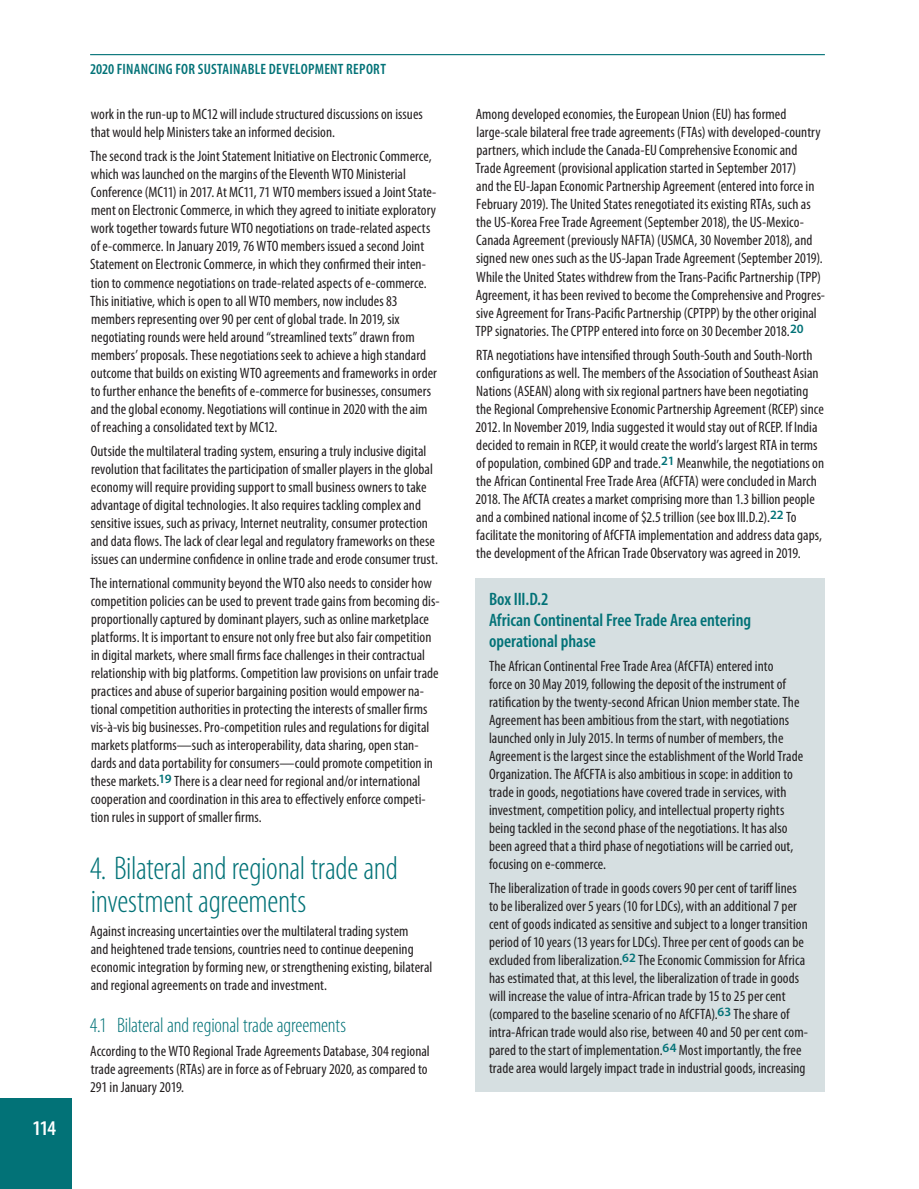
<style>
.page{position:relative;width:919px;height:1189px;background:#fff}
.page>*{position:absolute;margin:0;border:0;box-sizing:border-box;transform-origin:0 0}
.t1{font:300 condensed 33px/33px "Myriad Pro";letter-spacing:-.01em;color:#027277}
.t2{font:300 condensed 21px "Myriad Pro";letter-spacing:-.01em;color:#027277}
.t3{font:600 condensed 21px "Myriad Pro";color:#fff}
.t4{font:600 condensed 18px/21px "Myriad Pro";color:#027277}
.t5{font:condensed 15px/18px "Myriad Pro";letter-spacing:.005em;color:#231f20}
.t6{font:600 condensed 15px "Myriad Pro";letter-spacing:.015em;color:#027277}
</style>
<div class="page">
<hr style="left:90px;top:54px;width:734px;height:1px;background:#027277">
<div style="left:0;top:1098px;width:71px;height:90px;background:#027277"></div>
<div style="left:475px;top:578px;width:349px;height:513px;background:#d6dfe1"></div>
<h2 class="t3" style="left:33px;top:1114px;width:25px">114</h2>
<p class="t6" style="left:90px;top:60px;width:297px">2020 FINANCING FOR SUSTAINABLE DEVELOPMENT REPORT</p>
<p class="t5" style="left:91px;top:105px;width:333px">work in the run-up to MC12 will include structured discussions on issues that would help Ministers take an informed decision.</p>
<p class="t5" style="left:90px;top:147px;width:348px">The second track is the Joint Statement Initiative on Electronic Commerce, which was launched on the margins of the Eleventh WTO Ministerial Conference (MC11) in 2017. At MC11, 71 WTO members issued a Joint State&shy;ment on Electronic Commerce, in which they agreed to initiate exploratory work together towards future WTO negotiations on trade-related aspects of e-commerce. In January 2019, 76 WTO members issued a second Joint Statement on Electronic Commerce, in which they confirmed their inten&shy;tion to commence negotiations on trade-related aspects of e-commerce.<br>This initiative, which is open to all WTO members, now includes 83 members representing over 90 per cent of global trade. In 2019, six negotiating rounds were held around “streamlined texts” drawn from members’ proposals. These negotiations seek to achieve a high standard outcome that builds on existing WTO agreements and frameworks in order to further enhance the benefits of e-commerce for businesses, consumers and the global economy. Negotiations will continue in 2020 with the aim of reaching a consolidated text by MC12.</p>
<p class="t5" style="left:91px;top:441px;width:348px">Outside the multilateral trading system, ensuring a truly inclusive digital revolution that facilitates the participation of smaller players in the global economy will require providing support to small business owners to take advantage of digital technologies. It also requires tackling complex and sensitive issues, such as privacy, Internet neutrality, consumer protection and data flows. The lack of clear legal and regulatory frameworks on these issues can undermine confidence in online trade and erode consumer trust.</p>
<p class="t5" style="left:90px;top:573px;width:350px">The international community beyond the WTO also needs to consider how competition policies can be used to prevent trade gains from becoming dis&shy;proportionally captured by dominant players, such as online marketplace platforms. It is important to ensure not only free but also fair competition in digital markets, where small firms face challenges in their contractual relationship with big platforms. Competition law provisions on unfair trade practices and abuse of superior bargaining position would empower na&shy;tional competition authorities in protecting the interests of smaller firms vis-à-vis big businesses. Pro-competition rules and regulations for digital markets platforms—such as interoperability, data sharing, open stan&shy;dards and data portability for consumers—could promote competition in these markets.<sup>19</sup> There is a clear need for regional and/or international cooperation and coordination in this area to effectively enforce competi&shy;tion rules in support of smaller firms.</p>
<h1 class="t1" style="left:90px;top:851px;width:309px">4. Bilateral and regional trade and investment agreements</h1>
<p class="t5" style="left:90px;top:921px;width:343px">Against increasing uncertainties over the multilateral trading system<br>and heightened trade tensions, countries need to continue deepening economic integration by forming new, or strengthening existing, bilateral and regional agreements on trade and investment.</p>
<h2 class="t2" style="left:90px;top:1012px;width:257px">4.1 Bilateral and regional trade agreements</h2>
<p class="t5" style="left:90px;top:1041px;width:341px">According to the WTO Regional Trade Agreements Database, 304 regional trade agreements (RTAs) are in force as of February 2020, as compared to<br>291 in January 2019.</p>
<p class="t5" style="left:475px;top:105px;width:351px">Among developed economies, the European Union (EU) has formed large-scale bilateral free trade agreements (FTAs) with developed-country partners, which include the Canada-EU Comprehensive Economic and Trade Agreement (provisional application started in September 2017)<br>and the EU-Japan Economic Partnership Agreement (entered into force in February 2019). The United States renegotiated its existing RTAs, such as the US-Korea Free Trade Agreement (September 2018), the US-Mexico-Canada Agreement (previously NAFTA) (USMCA, 30 November 2018), and signed new ones such as the US-Japan Trade Agreement (September 2019).<br>While the United States withdrew from the Trans-Pacific Partnership (TPP)<br>Agreement, it has been revived to become the Comprehensive and Progres&shy;sive Agreement for Trans-Pacific Partnership (CPTPP) by the other original TPP signatories. The CPTPP entered into force on 30 December 2018.<sup>20</sup></p>
<p class="t5" style="left:475px;top:345px;width:350px">RTA negotiations have intensified through South-South and South-North configurations as well. The members of the Association of Southeast Asian Nations (ASEAN) along with six regional partners have been negotiating the Regional Comprehensive Economic Partnership Agreement (RCEP) since 2012. In November 2019, India suggested it would stay out of RCEP. If India decided to remain in RCEP, it would create the world’s largest RTA in terms of population, combined GDP and trade.<sup>21</sup> Meanwhile, the negotiations on the African Continental Free Trade Area (AfCFTA) were concluded in March 2018. The AfCTA creates a market comprising more than 1.3 billion people and a combined national income of $2.5 trillion (see box III.D.2).<sup>22</sup> To facilitate the monitoring of AfCFTA implementation and address data gaps, the development of the African Trade Observatory was agreed in 2019.</p>
<p class="t4" style="left:489px;top:588px;width:263px">Box III.D.2<br>African Continental Free Trade Area entering operational phase</p>
<p class="t5" style="left:489px;top:656px;width:315px">The African Continental Free Trade Area (AfCFTA) entered into<br>force on 30 May 2019, following the deposit of the instrument of ratification by the twenty-second African Union member state. The Agreement has been ambitious from the start, with negotiations launched only in July 2015. In terms of number of members, the Agreement is the largest since the establishment of the World Trade Organization. The AfCFTA is also ambitious in scope: in addition to trade in goods, negotiations have covered trade in services, with investment, competition policy, and intellectual property rights being tackled in the second phase of the negotiations. It has also been agreed that a third phase of negotiations will be carried out, focusing on e-commerce.</p>
<p class="t5" style="left:489px;top:878px;width:320px">The liberalization of trade in goods covers 90 per cent of tariff lines to be liberalized over 5 years (10 for LDCs), with an additional 7 per cent of goods indicated as sensitive and subject to a longer transition period of 10 years (13 years for LDCs). Three per cent of goods can be excluded from liberalization.<sup>62</sup> The Economic Commission for Africa has estimated that, at this level, the liberalization of trade in goods will increase the value of intra-African trade by 15 to 25 per cent (compared to the baseline scenario of no AfCFTA).<sup>63</sup> The share of intra-African trade would also rise, between 40 and 50 per cent com&shy;pared to the start of implementation.<sup>64</sup> Most importantly, the free trade area would largely impact trade in industrial goods, increasing</p>
</div>
